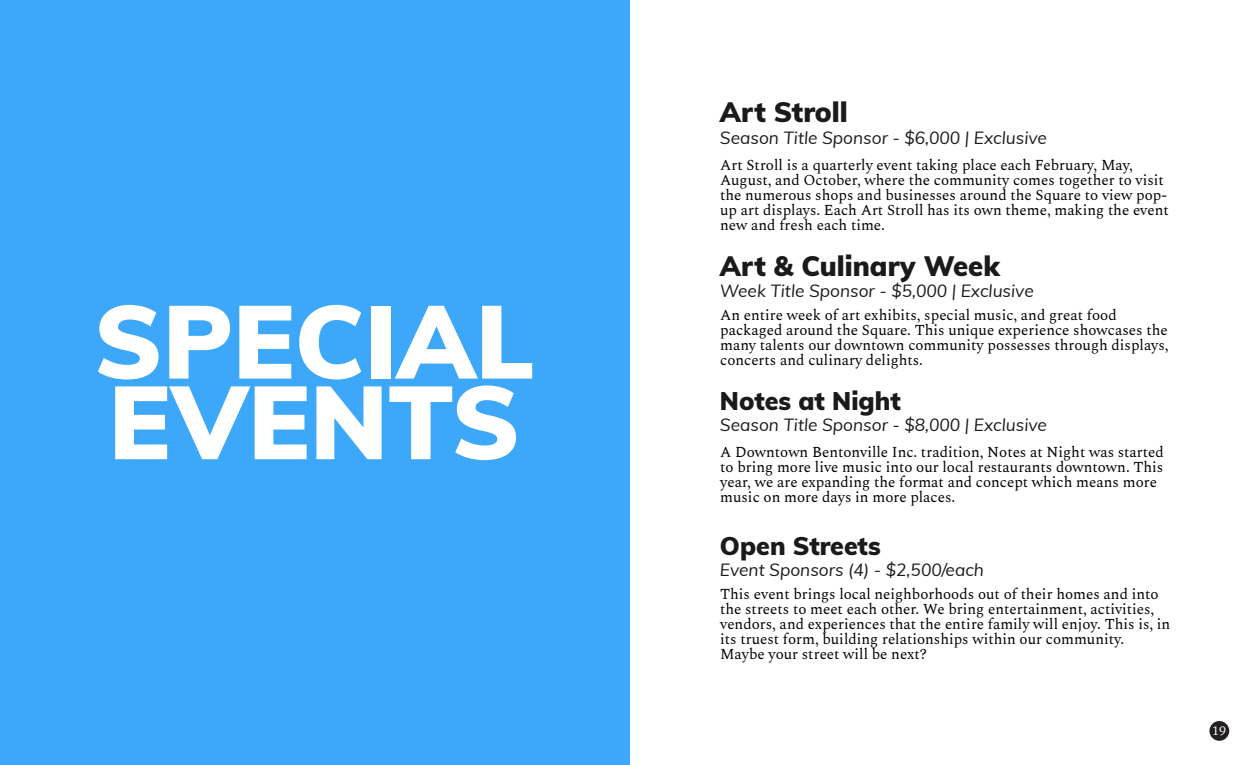
<style>
.page{position:relative;width:1260px;height:765px;background:#fff}
.page>*{position:absolute;margin:0;border:0;box-sizing:border-box;transform-origin:0 0}
.t1{font:900 102.25px/80.6px "Muli";color:#fff}
.t2{font:900 27.5px "Muli";color:#1a1a1a}
.t3{font:900 25px "Muli";color:#1a1a1a}
.t4{font:italic 17.25px "Muli";color:#1a1a1a}
.t5{font:15px/15px "Spectral";color:#000}
.t6{font:12.5px "Charter";color:#fff}
</style>
<div class="page">
<div style="left:1209px;top:721px;width:20px;height:20px;background:#241f20;border-radius:50%"></div>
<div style="left:0;top:0;width:630px;height:765px;background:#3da8fa"></div>
<h1 class="t1" style="left:94px;top:300px;width:442px">SPECIAL<br>EVENTS</h1>
<h2 class="t2" style="left:720px;top:95px;width:129px">Art Stroll</h2>
<p class="t4" style="left:720px;top:126px;width:328px">Season Title Sponsor - $6,000 | Exclusive</p>
<p class="t5" style="left:720px;top:158px;width:450px">Art Stroll is a quarterly event taking place each February, May, August, and October, where the community comes together to visit the numerous shops and businesses around the Square to view pop&shy;up art displays. Each Art Stroll has its own theme, making the event new and fresh each time.</p>
<h2 class="t2" style="left:720px;top:248px;width:281px">Art &amp; Culinary Week</h2>
<p class="t4" style="left:720px;top:280px;width:315px">Week Title Sponsor - $5,000 | Exclusive</p>
<p class="t5" style="left:720px;top:308px;width:450px">An entire week of art exhibits, special music, and great food packaged around the Square. This unique experience showcases the many talents our downtown community possesses through displays, concerts and culinary delights.</p>
<h3 class="t3" style="left:720px;top:385px;width:182px">Notes at Night</h3>
<p class="t4" style="left:720px;top:414px;width:328px">Season Title Sponsor - $8,000 | Exclusive</p>
<p class="t5" style="left:720px;top:445px;width:445px">A Downtown Bentonville Inc. tradition, Notes at Night was started to bring more live music into our local restaurants downtown. This year, we are expanding the format and concept which means more music on more days in more places.</p>
<h3 class="t3" style="left:720px;top:530px;width:162px">Open Streets</h3>
<p class="t4" style="left:720px;top:559px;width:266px">Event Sponsors (4) - $2,500/each</p>
<p class="t5" style="left:720px;top:587px;width:452px">This event brings local neighborhoods out of their homes and into the streets to meet each other. We bring entertainment, activities, vendors, and experiences that the entire family will enjoy. This is, in its truest form, building relationships within our community.<br>Maybe your street will be next?</p>
<p class="t6" style="left:1212px;top:723px;width:15px">19</p>
</div>
